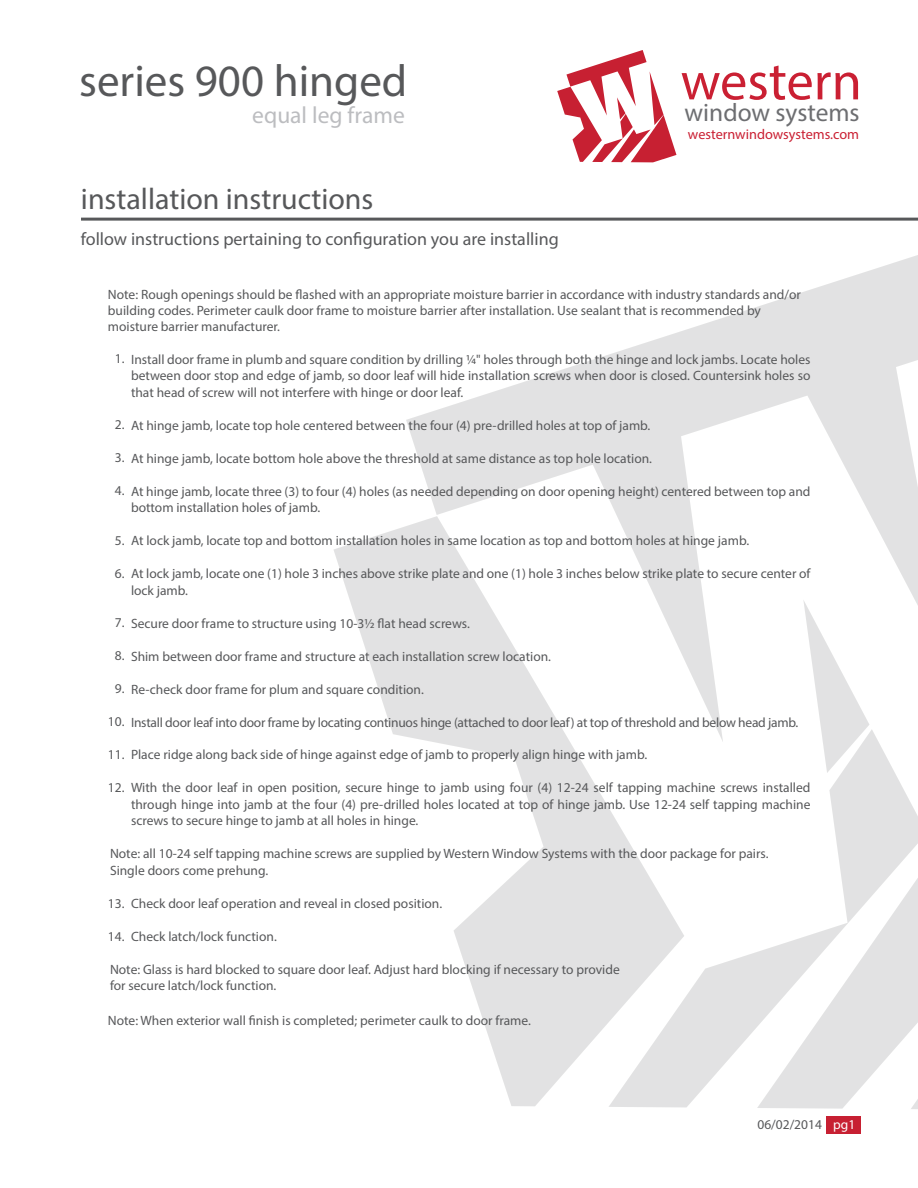
<style>
.page{position:relative;width:918px;height:1188px;background:#fff}
.page>*{position:absolute;margin:0;border:0;box-sizing:border-box;transform-origin:0 0}
.t1{font:54.3px "Myriad Pro";color:#ca2033}
.t2{font:45px "Myriad Pro";color:#57585a}
.t3{font:30px "Myriad Pro";color:#57585a}
.t4{font:25.35px "Myriad Pro";color:#6d6e71}
.t5{font:23.55px "Myriad Pro";color:#bcbdc0}
.t6{font:18px "Myriad Pro";color:#57585a}
.t7{font:14.25px "Myriad Pro";color:#ca2033}
.t8{font:13.5px/16.5px "Myriad Pro";color:#57585a}
.t9{font:13.5px "Myriad Pro";letter-spacing:-.02em;color:#57585a}
.s1{color:#fff}
</style>
<div class="page">
<svg style="left:406px;top:255px;width:512px;height:474px"></svg>
<svg style="left:609px;top:729px;width:148px;height:378px"></svg>
<svg style="left:334px;top:516px;width:350px;height:590px"></svg>
<svg style="left:757px;top:599px;width:161px;height:510px"></svg>
<hr style="left:81px;top:218px;width:837px;height:3px;background:#57585a">
<svg style="left:557px;top:50px;width:119px;height:112px"></svg>
<div style="left:827px;top:1116px;width:34px;height:18px;background:#c72032"></div>
<h2 class="t2" style="left:79px;top:64px;width:330px">series 900 hinged</h2>
<h3 class="t5" style="left:252px;top:106px;width:154px">equal leg frame</h3>
<h3 class="t3" style="left:81px;top:187px;width:294px">installation instructions</h3>
<h3 class="t6" style="left:81px;top:232px;width:479px">follow instructions pertaining to configuration you are installing</h3>
<h1 class="t1" style="left:681px;top:60px;width:183px">western</h1>
<h3 class="t4" style="left:685px;top:103px;width:177px">window systems</h3>
<p class="t7" style="left:688px;top:128px;width:173px">westernwindowsystems.com</p>
<p class="t8" style="left:108px;top:287px;width:695px">Note: Rough openings should be flashed with an appropriate moisture barrier in accordance with industry standards and/or building codes. Perimeter caulk door frame to moisture barrier after installation. Use sealant that is recommended by moisture barrier manufacturer.</p>
<p class="t8" style="left:131px;top:352px;width:681px;text-align:justify">Install door frame in plumb and square condition by drilling ¼" holes through both the hinge and lock jambs. Locate holes between door stop and edge of jamb, so door leaf will hide installation screws when door is closed. Countersink holes so that head of screw will not interfere with hinge or door leaf.</p>
<p class="t8" style="left:131px;top:418px;width:521px">At hinge jamb, locate top hole centered between the four (4) pre-drilled holes at top of jamb.</p>
<p class="t8" style="left:131px;top:451px;width:523px">At hinge jamb, locate bottom hole above the threshold at same distance as top hole location.</p>
<p class="t8" style="left:131px;top:484px;width:681px">At hinge jamb, locate three (3) to four (4) holes (as needed depending on door opening height) centered between top and bottom installation holes of jamb.</p>
<p class="t8" style="left:131px;top:533px;width:620px">At lock jamb, locate top and bottom installation holes in same location as top and bottom holes at hinge jamb.</p>
<p class="t8" style="left:131px;top:566px;width:681px">At lock jamb, locate one (1) hole 3 inches above strike plate and one (1) hole 3 inches below strike plate to secure center of lock jamb.</p>
<p class="t8" style="left:131px;top:616px;width:340px">Secure door frame to structure using 10-3½ flat head screws.</p>
<p class="t8" style="left:131px;top:649px;width:422px">Shim between door frame and structure at each installation screw location.</p>
<p class="t8" style="left:131px;top:682px;width:294px">Re-check door frame for plum and square condition.</p>
<p class="t9" style="left:131px;top:717px;width:669px">Install door leaf into door frame by locating continuos hinge (attached to door leaf) at top of threshold and below head jamb.</p>
<p class="t8" style="left:131px;top:748px;width:518px">Place ridge along back side of hinge against edge of jamb to properly align hinge with jamb.</p>
<p class="t8" style="left:131px;top:781px;width:681px;text-align:justify">With the door leaf in open position, secure hinge to jamb using four (4) 12-24 self tapping machine screws installed through hinge into jamb at the four (4) pre-drilled holes located at top of hinge jamb. Use 12-24 self tapping machine screws to secure hinge to jamb at all holes in hinge.</p>
<p class="t8" style="left:110px;top:847px;width:660px">Note: all 10-24 self tapping machine screws are supplied by Western Window Systems with the door package for pairs.<br>Single doors come prehung.</p>
<p class="t8" style="left:131px;top:896px;width:313px">Check door leaf operation and reveal in closed position.</p>
<p class="t8" style="left:131px;top:929px;width:147px">Check latch/lock function.</p>
<p class="t8" style="left:110px;top:962px;width:511px">Note: Glass is hard blocked to square door leaf. Adjust hard blocking if necessary to provide for secure latch/lock function.</p>
<p class="t8" style="left:115px;top:352px;width:11px">1.</p>
<p class="t8" style="left:115px;top:418px;width:11px">2.</p>
<p class="t8" style="left:115px;top:451px;width:11px">3.</p>
<p class="t8" style="left:115px;top:484px;width:11px">4.</p>
<p class="t8" style="left:115px;top:533px;width:11px">5.</p>
<p class="t8" style="left:115px;top:566px;width:11px">6.</p>
<p class="t8" style="left:115px;top:616px;width:11px">7.</p>
<p class="t8" style="left:115px;top:649px;width:11px">8.</p>
<p class="t8" style="left:115px;top:682px;width:11px">9.</p>
<p class="t8" style="left:108px;top:715px;width:18px">10.</p>
<p class="t8" style="left:108px;top:748px;width:18px">11.</p>
<p class="t8" style="left:108px;top:781px;width:18px">12.</p>
<p class="t8" style="left:108px;top:896px;width:18px">13.</p>
<p class="t8" style="left:108px;top:929px;width:18px">14.</p>
<p class="t8" style="left:108px;top:1014px;width:425px">Note: When exterior wall finish is completed; perimeter caulk to door frame.</p>
<p class="t8" style="left:757px;top:1117px;width:99px">06/02/2014 <span class="s1">pg1</span></p>
</div>
